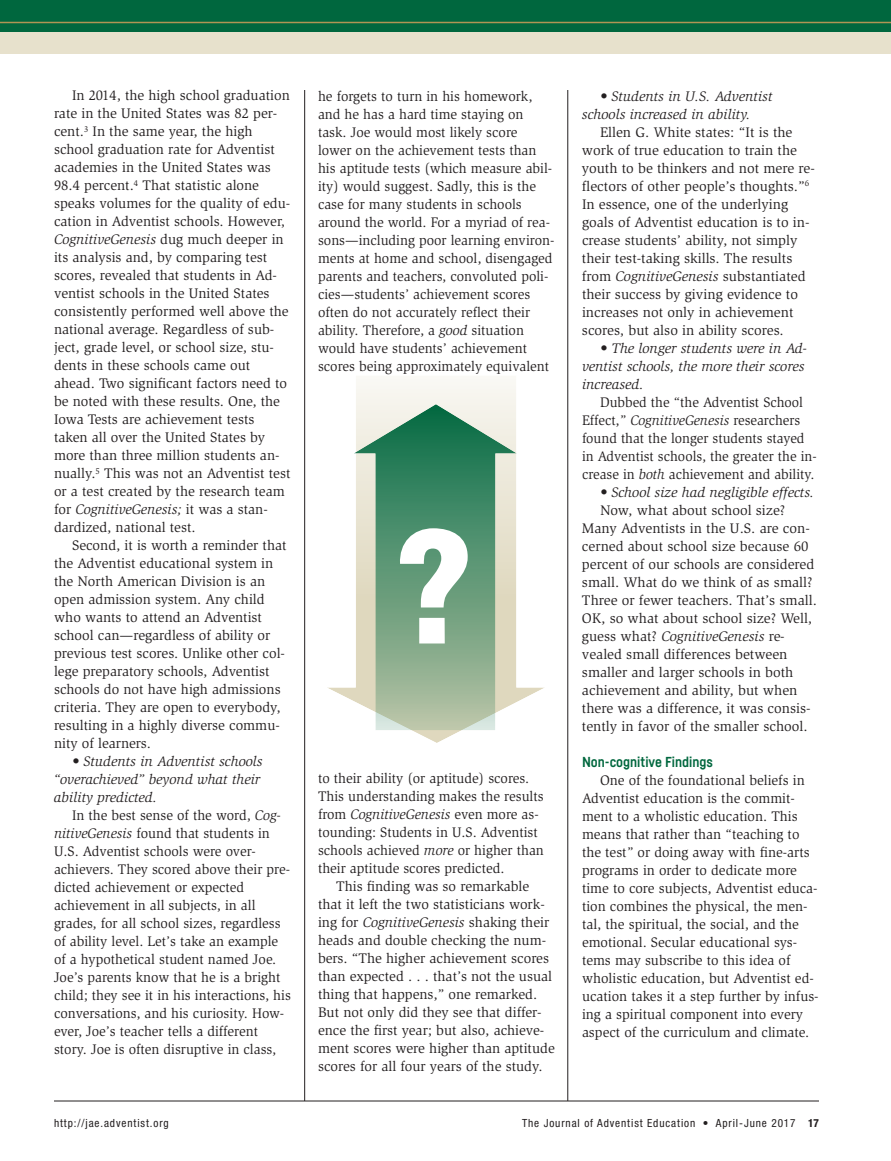
<style>
.page{position:relative;width:891px;height:1161px;background:#fff}
.page>*{position:absolute;margin:0;border:0;box-sizing:border-box;transform-origin:0 0}
.t1{font:900 condensed 150px "Helvetica";color:#fff}
.t2{font:14.25px/18px "Slimbach Std";color:#231f20}
.t3{font:italic 14.25px/18px "Slimbach Std";color:#231f20}
.t4{font:14.25px/18px "Slimbach Std";color:#231f20;scale:.96 1}
.t5{font:700 14.25px "Fabrikat";color:#00673e}
.t6{font:condensed 11.25px "Helvetica Neue";letter-spacing:.08em;color:#231f20}
.s1{font-style:italic}
.s2{font-weight:700}
</style>
<div class="page">
<hr style="left:304px;top:90px;width:1px;height:1011px;background:#231f20">
<hr style="left:568px;top:90px;width:1px;height:1011px;background:#231f20">
<hr style="left:54px;top:1101px;width:765px;height:1px;background:#231f20">
<div style="left:327px;top:375px;width:218px;height:368px;background:linear-gradient(to right,#faf9f5,#faf9f5)"></div>
<svg style="left:354px;top:404px;width:163px;height:326px;background:#8bb195"></svg>
<div style="left:0;top:2px;width:891px;height:52px;background:#e7e1cc"></div>
<div style="left:0;top:0;width:891px;height:32px;background:#00673e"></div>
<hr style="left:0;top:22px;width:891px;height:1px;background:#b09454">
<p class="t2" style="left:54px;top:88px;width:238px;text-indent:18px">in 2014, the high school graduation rate in the united States was 82 per&shy;cent.<sup>3</sup> in the same year, the high school graduation rate for Adventist academies in the united States was 98.4 percent.<sup>4</sup> That statistic alone speaks volumes for the quality of edu&shy;cation in Adventist schools. However, <span class="s1">CognitiveGenesis</span> dug much deeper in its analysis and, by comparing test scores, revealed that students in Ad&shy;ventist schools in the united States consistently performed well above the national average. Regardless of sub&shy;ject, grade level, or school size, stu&shy;dents in these schools came out ahead. Two significant factors need to be noted with these results. One, the iowa Tests are achievement tests taken all over the united States by more than three million students an&shy;nually.<sup>5</sup> This was not an Adventist test or a test created by the research team for <span class="s1">CognitiveGenesis;</span> it was a stan&shy;dardized, national test.</p>
<p class="t2" style="left:54px;top:538px;width:234px;text-indent:18px">Second, it is worth a reminder that the Adventist educational system in the North American Division is an open admission system. Any child who wants to attend an Adventist school can—regardless of ability or previous test scores. unlike other col&shy;lege preparatory schools, Adventist schools do not have high admissions criteria. They are open to everybody, resulting in a highly diverse commu&shy;nity of learners.</p>
<p class="t3" style="left:54px;top:754px;width:210px;text-indent:18px">• Students in Adventist schools “overachieved” beyond what their ability predicted.</p>
<p class="t2" style="left:54px;top:808px;width:238px;text-indent:18px">in the best sense of the word, <span class="s1">Cog&shy;nitiveGenesis</span> found that students in u.S. Adventist schools were over&shy;achievers. They scored above their pre&shy;dicted achievement or expected achievement in all subjects, in all grades, for all school sizes, regardless of ability level. Let’s take an example of a hypothetical student named Joe.<br>Joe’s parents know that he is a bright child; they see it in his interactions, his conversations, and his curiosity. How&shy;ever, Joe’s teacher tells a different story. Joe is often disruptive in class,</p>
<p class="t2" style="left:318px;top:88px;width:238px">he forgets to turn in his homework, and he has a hard time staying on task. Joe would most likely score lower on the achievement tests than his aptitude tests (which measure abil&shy;ity) would suggest. Sadly, this is the case for many students in schools around the world. For a myriad of rea&shy;sons—including poor learning environ&shy;ments at home and school, disengaged parents and teachers, convoluted poli&shy;cies—students’ achievement scores often do not accurately reflect their ability. Therefore, a <span class="s1">good</span> situation would have students’ achievement scores being approximately equivalent</p>
<p class="t3" style="left:582px;top:88px;width:192px;text-indent:18px">• Students in U.S. Adventist schools increased in ability.</p>
<p class="t2" style="left:582px;top:124px;width:234px;text-indent:18px">Ellen G. White states: “it is the work of true education to train the youth to be thinkers and not mere re&shy;flectors of other people’s thoughts.”<sup>6 </sup>in essence, one of the underlying goals of Adventist education is to in&shy;crease students’ ability, not simply their test-taking skills. The results from <span class="s1">CognitiveGenesis</span> substantiated their success by giving evidence to increases not only in achievement scores, but also in ability scores.</p>
<p class="t3" style="left:582px;top:340px;width:226px;text-indent:18px">• The longer students were in Ad&shy;ventist schools, the more their scores increased.</p>
<p class="t4" style="left:582px;top:394px;width:246px;text-indent:18px">Dubbed the “the Adventist School Effect,” <span class="s1">CognitiveGenesis</span> researchers found that the longer students stayed in Adventist schools, the greater the in&shy;crease in <span class="s1">both</span> achievement and ability.</p>
<p class="t3" style="left:600px;top:484px;width:216px">• School size had negligible effects.</p>
<p class="t2" style="left:582px;top:502px;width:236px;text-indent:18px">Now, what about school size?<br>Many Adventists in the u.S. are con&shy;cerned about school size because 60 percent of our schools are considered small. What do we think of as small?<br>Three or fewer teachers. That’s small.<br>OK, so what about school size? Well, guess what? <span class="s1">CognitiveGenesis</span> re&shy;vealed small differences between smaller and larger schools in both achievement and ability, but when there was a difference, it was consis&shy;tently in favor of the smaller school.</p>
<p class="t5" style="left:582px;top:757px;width:133px">Non-cognitive Findings</p>
<p class="t2" style="left:582px;top:772px;width:238px;text-indent:18px">One of the foundational beliefs in Adventist education is the commit&shy;ment to a wholistic education. This means that rather than “teaching to the test” or doing away with fine-arts programs in order to dedicate more time to core subjects, Adventist educa&shy;tion combines the physical, the men&shy;tal, the spiritual, the social, and the emotional. Secular educational sys&shy;tems may subscribe to this idea of wholistic education, but Adventist ed&shy;ucation takes it a step further by infus&shy;ing a spiritual component into every aspect of the curriculum and climate.</p>
<h1 class="t1" style="left:397px;top:531px;width:76px">?</h1>
<p class="t2" style="left:318px;top:770px;width:227px">to their ability (or aptitude) scores.<br>This understanding makes the results from <span class="s1">CognitiveGenesis</span> even more as&shy;tounding: Students in u.S. Adventist schools achieved <span class="s1">more</span> or higher than their aptitude scores predicted.</p>
<p class="t2" style="left:318px;top:878px;width:238px;text-indent:18px">This finding was so remarkable that it left the two statisticians work&shy;ing for <span class="s1">CognitiveGenesis</span> shaking their heads and double checking the num&shy;bers. “The higher achievement scores than expected . . . that’s not the usual thing that happens,” one remarked.<br>But not only did they see that differ&shy;ence the first year; but also, achieve&shy;ment scores were higher than aptitude scores for all four years of the study.</p>
<p class="t6" style="left:54px;top:1119px;width:116px">http://jae.adventist.org</p>
<p class="t6" style="left:522px;top:1119px;width:298px">The Journal of Adventist Education • April-June 2017 <span class="s2">17</span></p>
</div>
